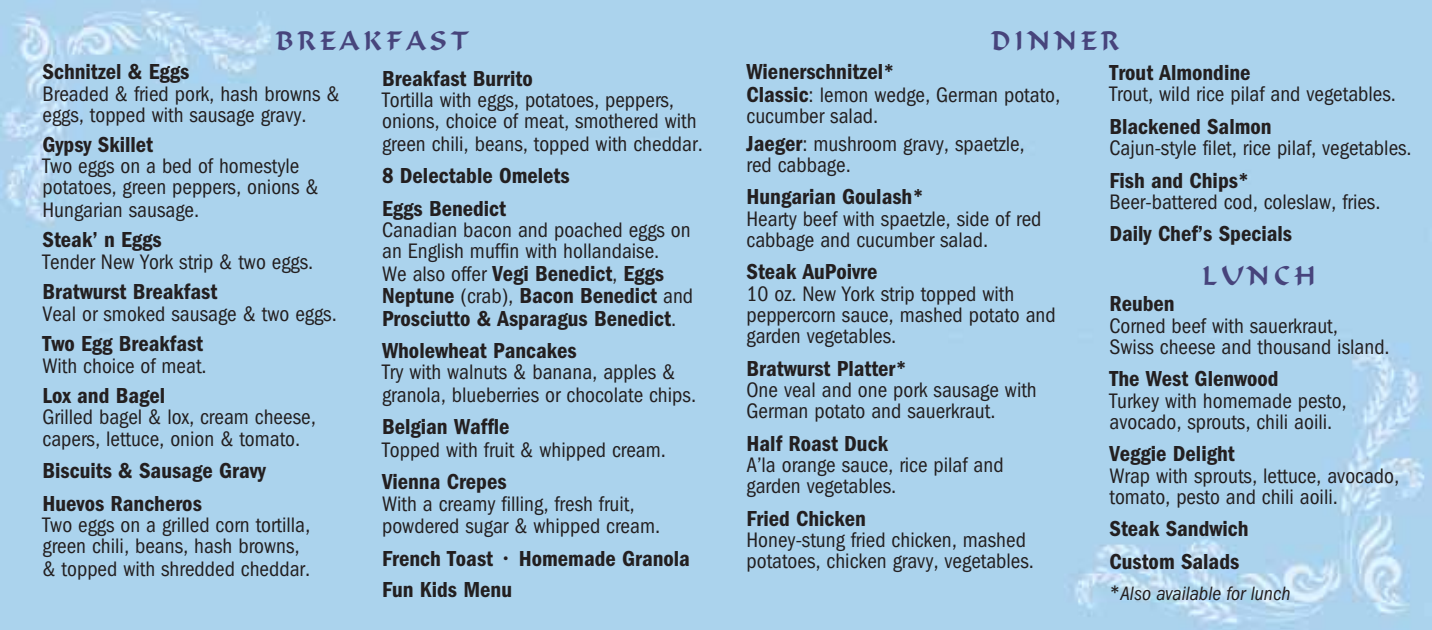
<style>
.page{position:relative;width:1432px;height:630px;background:#fff}
.page>*{position:absolute;margin:0;border:0;box-sizing:border-box;transform-origin:0 0}
.t1{font:31.25px "Ondine";letter-spacing:.13em;color:#47447c}
.t2{font:600 condensed 22.5px/32.5px "Franklin Gothic";color:#231f20}
.t3{font:condensed 21.75px/21.2px "Franklin Gothic";color:#231f20}
.t4{font:italic condensed 20px "Franklin Gothic";color:#231f20}
.s1{font-weight:400;font-size:21.75px}
.s2{font-weight:400;font-stretch:normal}
.s3{font-style:normal;font-size:21.75px}
.s4{font-weight:600;font-size:22.5px}
</style>
<div class="page">
<div style="left:0;top:0;width:1431px;height:630px;background:#abd3ed"></div>
<h1 class="t1" style="left:275px;top:25px;width:193px">BREAKFAST</h1>
<p class="t2" style="left:42px;top:56px;width:148px">Schnitzel &amp; Eggs</p>
<p class="t3" style="left:42px;top:83px;width:299px">Breaded &amp; fried pork, hash browns &amp; eggs, topped with sausage gravy.</p>
<p class="t2" style="left:42px;top:128px;width:112px">Gypsy Skillet</p>
<p class="t3" style="left:42px;top:155px;width:278px">Two eggs on a bed of homestyle potatoes, green peppers, onions &amp;<br>Hungarian sausage.</p>
<p class="t2" style="left:42px;top:223px;width:121px">Steak’ n Eggs</p>
<p class="t3" style="left:42px;top:252px;width:272px">Tender New York strip &amp; two eggs.</p>
<p class="t2" style="left:42px;top:276px;width:176px">Bratwurst Breakfast</p>
<p class="t3" style="left:42px;top:303px;width:296px">Veal or smoked sausage &amp; two eggs.</p>
<p class="t2" style="left:42px;top:327px;width:162px">Two Egg Breakfast</p>
<p class="t3" style="left:42px;top:356px;width:166px">With choice of meat.</p>
<p class="t2" style="left:42px;top:380px;width:124px">Lox and Bagel</p>
<p class="t3" style="left:42px;top:407px;width:275px">Grilled bagel &amp; lox, cream cheese, capers, lettuce, onion &amp; tomato.</p>
<p class="t2" style="left:42px;top:455px;width:225px">Biscuits &amp; Sausage Gravy<br>Huevos Rancheros</p>
<p class="t3" style="left:42px;top:514px;width:269px">Two eggs on a grilled corn tortilla, green chili, beans, hash browns, &amp; topped with shredded cheddar.</p>
<p class="t2" style="left:382px;top:62px;width:152px">Breakfast Burrito</p>
<p class="t3" style="left:382px;top:89px;width:322px">Tortilla with eggs, potatoes, peppers, onions, choice of meat, smothered with green chili, beans, topped with cheddar.</p>
<p class="t2" style="left:382px;top:160px;width:189px">8 Delectable Omelets<br>Eggs Benedict</p>
<p class="t3" style="left:382px;top:219px;width:310px">Canadian bacon and poached eggs on an English muffin with hollandaise.</p>
<p class="t2" style="left:382px;top:262px;width:312px;line-height:22.5px"><span class="s1">We also offer</span> Vegi Benedict<span class="s1">,</span> Eggs<br>Neptune <span class="s1">(crab),</span> Bacon Benedict <span class="s1">and<br></span>Prosciutto &amp; Asparagus Benedict<span class="s1">.</span></p>
<p class="t2" style="left:382px;top:335px;width:196px">Wholewheat Pancakes</p>
<p class="t3" style="left:382px;top:361px;width:315px;line-height:22.5px">Try with walnuts &amp; banana, apples &amp; granola, blueberries or chocolate chips.</p>
<p class="t2" style="left:382px;top:411px;width:129px">Belgian Waffle</p>
<p class="t3" style="left:382px;top:439px;width:285px">Topped with fruit &amp; whipped cream.</p>
<p class="t2" style="left:382px;top:466px;width:126px">Vienna Crepes</p>
<p class="t3" style="left:382px;top:492px;width:279px;line-height:22.5px">With a creamy filling, fresh fruit, powdered sugar &amp; whipped cream.</p>
<p class="t2" style="left:382px;top:543px;width:309px;line-height:31.2px">French Toast <span class="s2">•</span> Homemade Granola<br>Fun Kids Menu</p>
<h1 class="t1" style="left:990px;top:25px;width:110px">DINNER</h1>
<p class="t2" style="left:1109px;top:56px;width:142px">Trout Almondine</p>
<p class="t3" style="left:1109px;top:84px;width:288px">Trout, wild rice pilaf and vegetables.</p>
<p class="t2" style="left:1109px;top:110px;width:163px">Blackened Salmon</p>
<p class="t3" style="left:1109px;top:137px;width:304px">Cajun-style filet, rice pilaf, vegetables.</p>
<p class="t2" style="left:1109px;top:164px;width:141px">Fish and Chips*</p>
<p class="t3" style="left:1109px;top:191px;width:272px">Beer-battered cod, coleslaw, fries.</p>
<p class="t2" style="left:1109px;top:218px;width:184px">Daily Chef’s Specials</p>
<h1 class="t1" style="left:1201px;top:260px;width:116px">LUNCH</h1>
<p class="t2" style="left:1109px;top:288px;width:67px">Reuben</p>
<p class="t3" style="left:1109px;top:315px;width:282px">Corned beef with sauerkraut,<br>Swiss cheese and thousand island.</p>
<p class="t2" style="left:1109px;top:363px;width:170px">The West Glenwood</p>
<p class="t3" style="left:1109px;top:390px;width:239px">Turkey with homemade pesto, avocado, sprouts, chili aoili.</p>
<p class="t2" style="left:1109px;top:438px;width:127px">Veggie Delight</p>
<p class="t3" style="left:1109px;top:465px;width:291px">Wrap with sprouts, lettuce, avocado, tomato, pesto and chili aoili.</p>
<p class="t2" style="left:1109px;top:513px;width:140px">Steak Sandwich<br>Custom Salads</p>
<p class="t4" style="left:1109px;top:583px;width:182px"><span class="s3">*</span>Also available for lunch</p>
<p class="t2" style="left:746px;top:56px;width:149px">Wienerschnitzel*</p>
<p class="t3" style="left:746px;top:84px;width:315px"><span class="s4">Classic</span>: lemon wedge, German potato, cucumber salad.</p>
<p class="t3" style="left:746px;top:133px;width:280px"><span class="s4">Jaeger</span>: mushroom gravy, spaetzle, red cabbage.</p>
<p class="t2" style="left:746px;top:181px;width:179px">Hungarian Goulash*</p>
<p class="t3" style="left:746px;top:208px;width:296px">Hearty beef with spaetzle, side of red cabbage and cucumber salad.</p>
<p class="t2" style="left:746px;top:256px;width:132px">Steak AuPoivre</p>
<p class="t3" style="left:746px;top:283px;width:311px">10 oz. New York strip topped with peppercorn sauce, mashed potato and garden vegetables.</p>
<p class="t2" style="left:746px;top:352px;width:162px">Bratwurst Platter*</p>
<p class="t3" style="left:746px;top:379px;width:292px">One veal and one pork sausage with<br>German potato and sauerkraut.</p>
<p class="t2" style="left:746px;top:427px;width:143px">Half Roast Duck</p>
<p class="t3" style="left:746px;top:454px;width:259px">A’la orange sauce, rice pilaf and garden vegetables.</p>
<p class="t2" style="left:746px;top:502px;width:121px">Fried Chicken</p>
<p class="t3" style="left:746px;top:529px;width:289px">Honey-stung fried chicken, mashed potatoes, chicken gravy, vegetables.</p>
</div>
